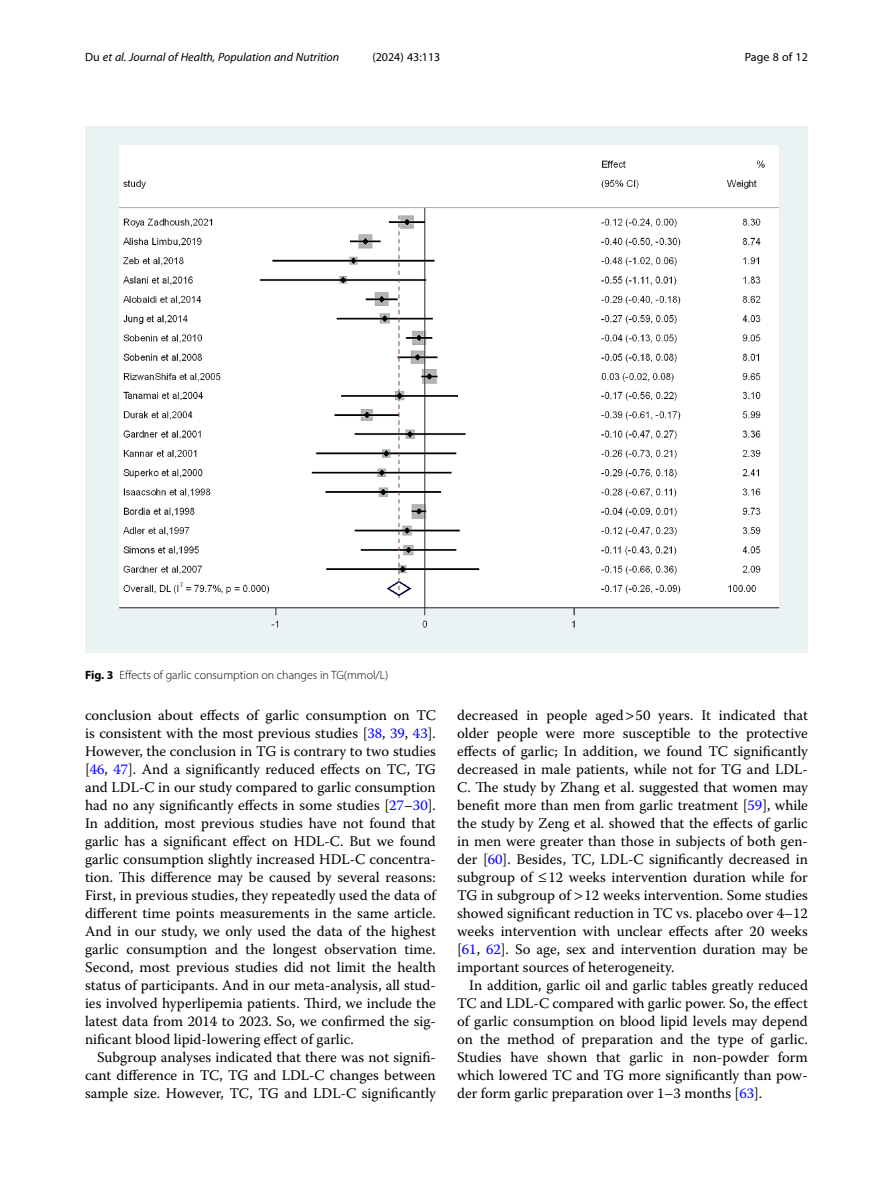
<style>
.page{position:relative;width:893px;height:1191px;background:#fff}
.page>*{position:absolute;margin:0;border:0;box-sizing:border-box;transform-origin:0 0}
.Body_Text_Indent{font:14.7px/18px "Warnock Pro";color:#000;text-align:justify}
.Figure_Caption{font:300 12px "Myriad Pro";color:#000}
.t1{font:italic 12px "Myriad Pro";color:#000}
.t2{font:12px "Myriad Pro";color:#000}
.s1{font-style:normal}
.s2{font-weight:700}
.s3{color:#00f}
</style>
<div class="page">
<img style="left:85px;top:126px;width:723px;height:526px">
<p class="t1" style="left:85px;top:50px;width:256px"><span class="s1">Du</span> et al. Journal of Health, Population and Nutrition</p>
<p class="t2" style="left:372px;top:50px;width:70px">(2024) 43:113</p>
<p class="t2" style="left:745px;top:50px;width:65px">Page 8 of 12</p>
<p class="Figure_Caption" style="left:85px;top:668px;width:305px"><span class="s2">Fig. 3</span> Effects of garlic consumption on changes in TG(mmol/L)</p>
<p class="Body_Text_Indent" style="left:85px;top:706px;width:352px">conclusion about effects of garlic consumption on TC is consistent with the most previous studies [<span class="s3">38</span>, <span class="s3">39</span>, <span class="s3">43</span>].<br>However, the conclusion in TG is contrary to two studies [<span class="s3">46</span>, <span class="s3">47</span>]. And a significantly reduced effects on TC, TG and LDL-C in our study compared to garlic consumption had no any significantly effects in some studies [<span class="s3">27</span>–<span class="s3">30</span>].<br>In addition, most previous studies have not found that garlic has a significant effect on HDL-C. But we found garlic consumption slightly increased HDL-C concentra&shy;tion. This difference may be caused by several reasons:<br>First, in previous studies, they repeatedly used the data of different time points measurements in the same article.<br>And in our study, we only used the data of the highest garlic consumption and the longest observation time.<br>Second, most previous studies did not limit the health status of participants. And in our meta-analysis, all stud&shy;ies involved hyperlipemia patients. Third, we include the latest data from 2014 to 2023. So, we confirmed the sig&shy;nificant blood lipid-lowering effect of garlic.</p>
<p class="Body_Text_Indent" style="left:85px;top:1048px;width:352px;text-indent:12px">Subgroup analyses indicated that there was not signifi&shy;cant difference in TC, TG and LDL-C changes between sample size. However, TC, TG and LDL-C significantly</p>
<p class="Body_Text_Indent" style="left:457px;top:706px;width:352px">decreased in people aged 50 years. It indicated that older people were more susceptible to the protective effects of garlic; In addition, we found TC significantly decreased in male patients, while not for TG and LDL-C. The study by Zhang et al. suggested that women may benefit more than men from garlic treatment [<span class="s3">59</span>], while the study by Zeng et al. showed that the effects of garlic in men were greater than those in subjects of both gen&shy;der [<span class="s3">60</span>]. Besides, TC, LDL-C significantly decreased in subgroup of ≤12 weeks intervention duration while for TG in subgroup of 12 weeks intervention. Some studies showed significant reduction in TC vs. placebo over 4–12 weeks intervention with unclear effects after 20 weeks [<span class="s3">61</span>, <span class="s3">62</span>]. So age, sex and intervention duration may be important sources of heterogeneity.</p>
<p class="Body_Text_Indent" style="left:457px;top:976px;width:352px;text-indent:12px">In addition, garlic oil and garlic tables greatly reduced TC and LDL-C compared with garlic power. So, the effect of garlic consumption on blood lipid levels may depend on the method of preparation and the type of garlic.<br>Studies have shown that garlic in non-powder form which lowered TC and TG more significantly than pow&shy;der form garlic preparation over 1–3 months [<span class="s3">63</span>].</p>
</div>
